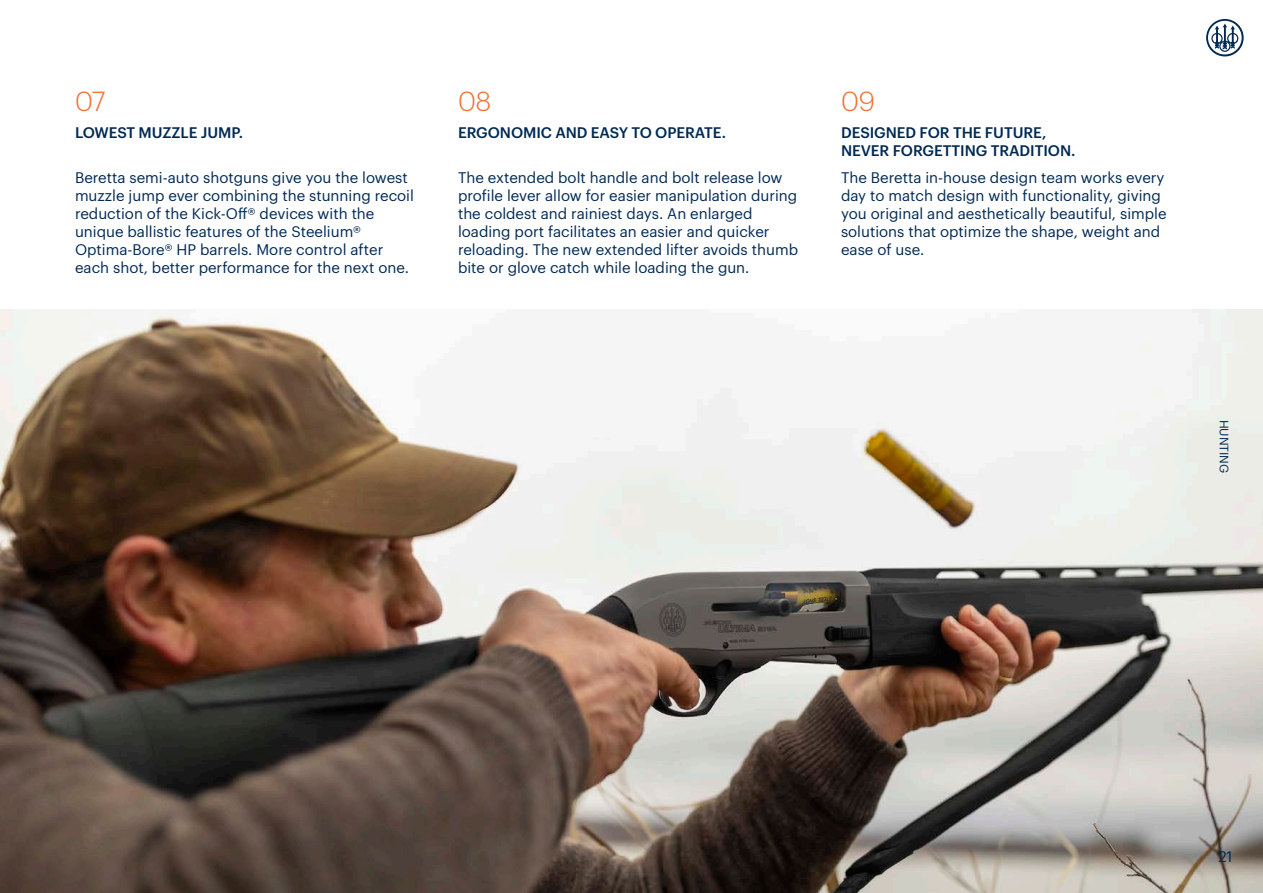
<style>
.page{position:relative;width:1263px;height:893px;background:#fff}
.page>*{position:absolute;margin:0;border:0;box-sizing:border-box;transform-origin:0 0}
.Chapter_opening{font:300 27px "Graphik";color:#f36e31}
.Body{font:15px/18px "Graphik";color:#002954}
.Body-2{font:500 15px/18px "Graphik";letter-spacing:-.005em;color:#002954}
.t1{font:12px "Graphik";color:#002954}
</style>
<div class="page">
<img style="left:0;top:309px;width:1263px;height:584px">
<svg style="left:1206px;top:19px;width:37px;height:37px"></svg>
<p class="Chapter_opening" style="left:75px;top:82px;width:32px">07</p>
<p class="Chapter_opening" style="left:458px;top:82px;width:35px">08</p>
<p class="Chapter_opening" style="left:841px;top:82px;width:35px">09</p>
<p class="Body-2" style="left:75px;top:122px;width:170px">LOWEST MUZZLE JUMP.</p>
<p class="Body-2" style="left:458px;top:122px;width:270px">ERGONOMIC AND EASY TO OPERATE.</p>
<p class="Body-2" style="left:841px;top:122px;width:236px">DESIGNED FOR THE FUTURE,<br>NEVER FORGETTING TRADITION.</p>
<p class="Body" style="left:75px;top:167px;width:340px">Beretta semi-auto shotguns give you the lowest muzzle jump ever combining the stunning recoil reduction of the Kick-Off® devices with the unique ballistic features of the Steelium® Optima-Bore® HP barrels. More control after each shot, better performance for the next one.</p>
<p class="Body" style="left:458px;top:167px;width:342px">The extended bolt handle and bolt release low profile lever allow for easier manipulation during the coldest and rainiest days. An enlarged loading port facilitates an easier and quicker reloading. The new extended lifter avoids thumb bite or glove catch while loading the gun.</p>
<p class="Body" style="left:841px;top:167px;width:327px">The Beretta in-house design team works every day to match design with functionality, giving you original and aesthetically beautiful, simple solutions that optimize the shape, weight and ease of use.</p>
<p class="t1" style="left:1233px;top:420px;width:55px;rotate:90deg">HUNTING</p>
<p class="Body" style="left:1218px;top:846px;width:16px">21</p>
</div>
